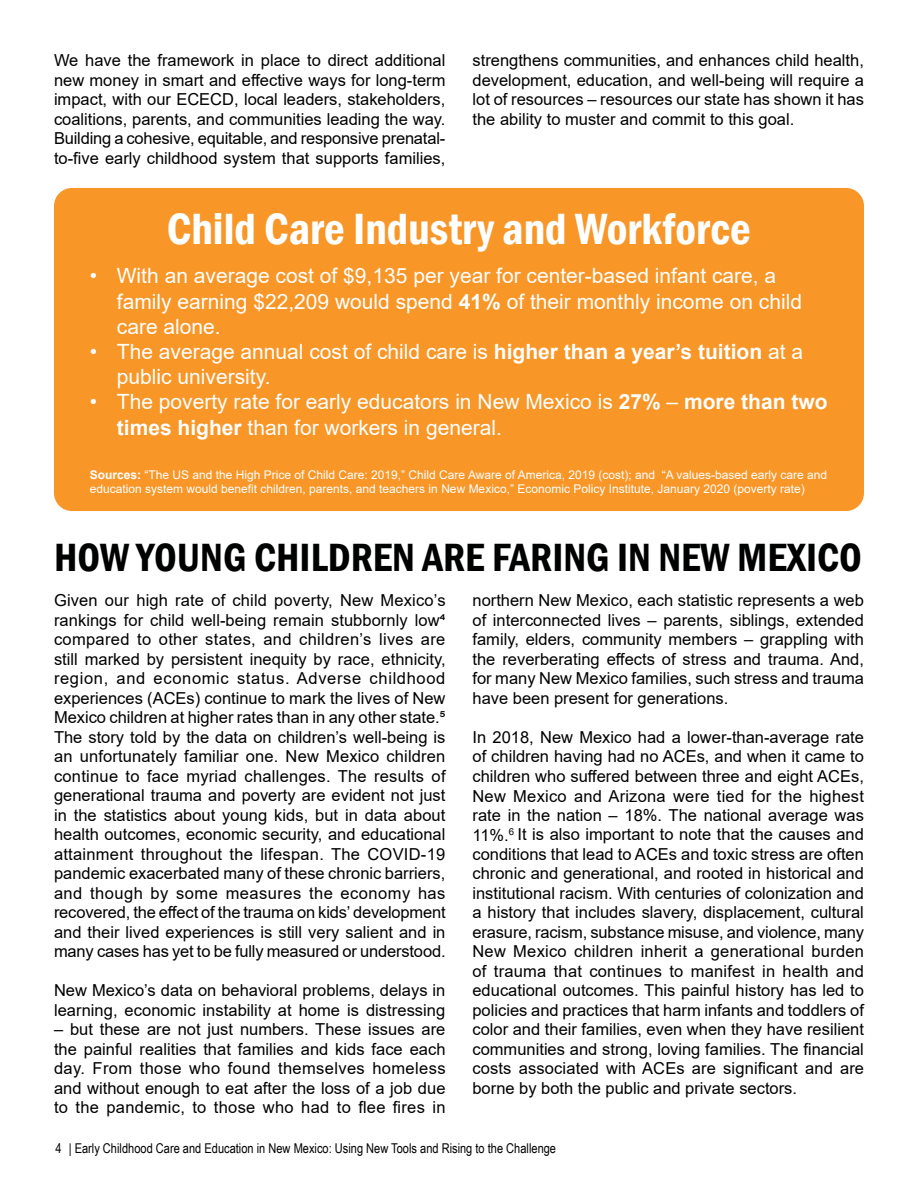
<style>
.page{position:relative;width:918px;height:1188px;background:#fff}
.page>*{position:absolute;margin:0;border:0;box-sizing:border-box;transform-origin:0 0}
.t1{font:600 condensed 45px "Franklin Gothic";color:#fff}
.t2{font:600 condensed 40.5px "Franklin Gothic";color:#000101}
.t3{font:21px/25.2px "Arial";color:#fff}
.t4{font:16.5px/19.5px "Arial";color:#000;text-align:justify}
.t5{font:13.5px "Arial Narrow";color:#000}
.t6{font:12px/14.4px "Arial";color:#fff}
.s1{font-weight:700}
</style>
<div class="page">
<div style="left:54px;top:188px;width:810px;height:323px;background:#f89728;border-radius:18px"></div>
<p class="t4" style="left:54px;top:50px;width:393px">We have the framework in place to direct additional new money in smart and effective ways for long-term impact, with our ECECD, local leaders, stakeholders, coalitions, parents, and communities leading the way.<br>Building a cohesive, equitable, and responsive prenatal&shy;to-five early childhood system that supports families,</p>
<p class="t4" style="left:473px;top:50px;width:393px">strengthens communities, and enhances child health, development, education, and well-being will require a lot of resources – resources our state has shown it has the ability to muster and commit to this goal.</p>
<h1 class="t1" style="left:167px;top:199px;width:586px">Child Care Industry and Workforce</h1>
<p class="t3" style="left:117px;top:263px;width:687px;text-indent:-27px">• With an average cost of $9,135 per year for center-based infant care, a family earning $22,209 would spend <span class="s1">41%</span> of their monthly income on child care alone.</p>
<p class="t3" style="left:117px;top:339px;width:688px;text-indent:-27px">• The average annual cost of child care is <span class="s1">higher than a year’s tuition</span> at a public university.</p>
<p class="t3" style="left:117px;top:389px;width:712px;text-indent:-27px">• The poverty rate for early educators in New Mexico is <span class="s1">27%</span> – <span class="s1">more than two times higher</span> than for workers in general.</p>
<p class="t6" style="left:90px;top:467px;width:739px"><span class="s1">Sources:</span> “The US and the High Price of Child Care: 2019,” Child Care Aware of America, 2019 (cost); and “A values-based early care and education system would benefit children, parents, and teachers in New Mexico,” Economic Policy Institute, January 2020 (poverty rate)</p>
<h2 class="t2" style="left:54px;top:531px;width:810px">HOW YOUNG CHILDREN ARE FARING IN NEW MEXICO</h2>
<p class="t4" style="left:54px;top:590px;width:393px">Given our high rate of child poverty, New Mexico’s rankings for child well-being remain stubbornly low⁴ compared to other states, and children’s lives are still marked by persistent inequity by race, ethnicity, region, and economic status. Adverse childhood experiences (ACEs) continue to mark the lives of New Mexico children at higher rates than in any other state.⁵<br>The story told by the data on children’s well-being is an unfortunately familiar one. New Mexico children continue to face myriad challenges. The results of generational trauma and poverty are evident not just in the statistics about young kids, but in data about health outcomes, economic security, and educational attainment throughout the lifespan. The COVID-19 pandemic exacerbated many of these chronic barriers, and though by some measures the economy has recovered, the effect of the trauma on kids’ development and their lived experiences is still very salient and in many cases has yet to be fully measured or understood.</p>
<p class="t4" style="left:54px;top:980px;width:393px">New Mexico’s data on behavioral problems, delays in learning, economic instability at home is distressing</p>
<p class="t4" style="left:54px;top:1019px;width:393px">– but these are not just numbers. These issues are the painful realities that families and kids face each day. From those who found themselves homeless and without enough to eat after the loss of a job due to the pandemic, to those who had to flee fires in</p>
<p class="t4" style="left:473px;top:591px;width:393px">northern New Mexico, each statistic represents a web of interconnected lives – parents, siblings, extended family, elders, community members – grappling with the reverberating effects of stress and trauma. And, for many New Mexico families, such stress and trauma have been present for generations.</p>
<p class="t4" style="left:472px;top:727px;width:393px">In 2018, New Mexico had a lower-than-average rate of children having had no ACEs, and when it came to children who suffered between three and eight ACEs, New Mexico and Arizona were tied for the highest rate in the nation – 18%. The national average was 11%.<sup>6</sup> It is also important to note that the causes and conditions that lead to ACEs and toxic stress are often chronic and generational, and rooted in historical and institutional racism. With centuries of colonization and a history that includes slavery, displacement, cultural erasure, racism, substance misuse, and violence, many New Mexico children inherit a generational burden of trauma that continues to manifest in health and educational outcomes. This painful history has led to policies and practices that harm infants and toddlers of color and their families, even when they have resilient communities and strong, loving families. The financial costs associated with ACEs are significant and are borne by both the public and private sectors.</p>
<p class="t5" style="left:56px;top:1138px;width:502px">4 | Early Childhood Care and Education in New Mexico: Using New Tools and Rising to the Challenge</p>
</div>
